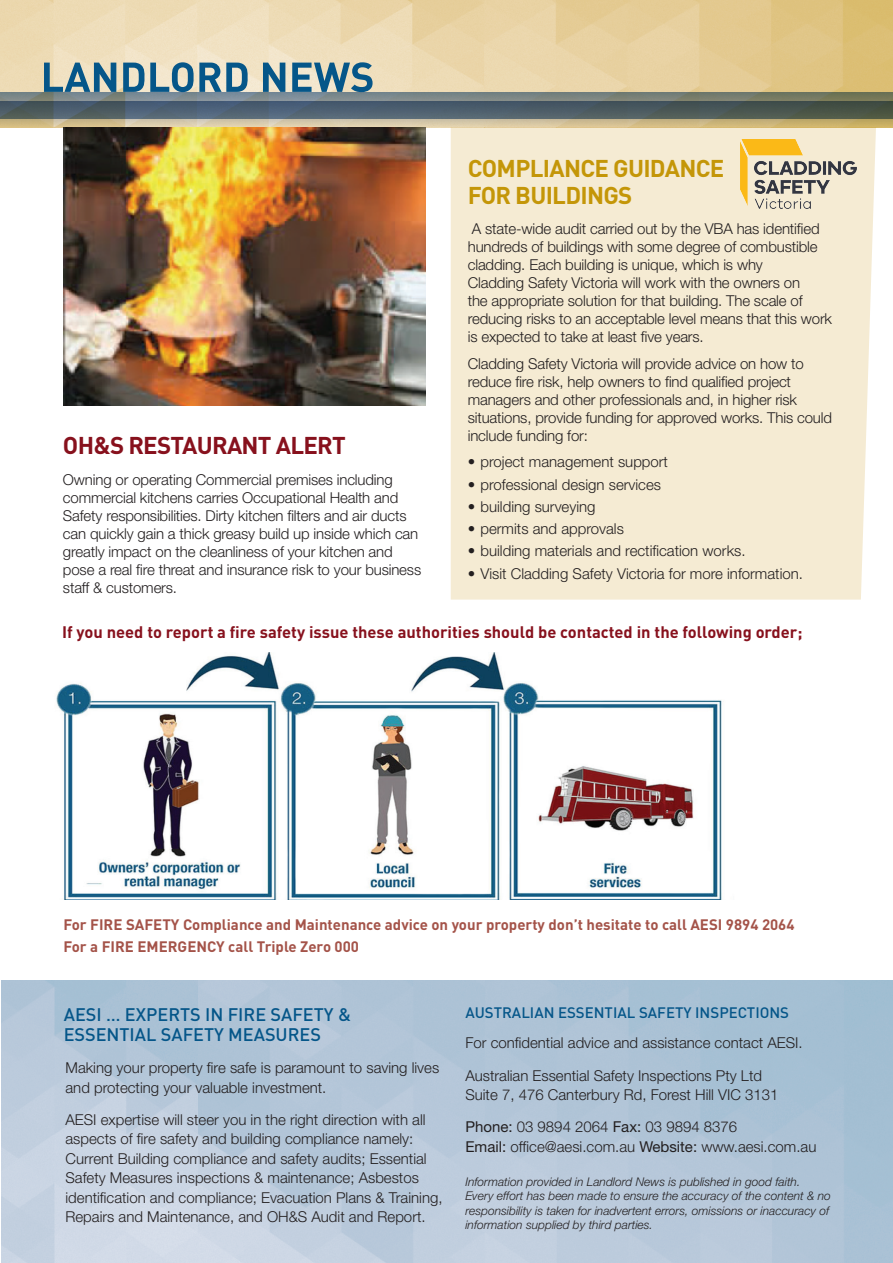
<style>
.page{position:relative;width:893px;height:1263px;background:#fff}
.page>*{position:absolute;margin:0;border:0;box-sizing:border-box;transform-origin:0 0}
.t1{font:700 24px/27px "DIN";letter-spacing:-.03em;color:#c49608}
.t2{font:700 24px "DIN";letter-spacing:-.03em;color:#87111d}
.t3{font:500 18px/20.2px "DIN";color:#055689}
.t4{font:700 16.5px "DIN";color:#87111d}
.t5{font:300 15px/18px "Helvetica Neue";letter-spacing:-.01em;color:#231f20}
.t6{font:700 15px/22.5px "DIN";color:#a45349}
.t7{font:500 15px "DIN";color:#055689}
.t8{font:italic 300 12px/14.4px "Helvetica Neue";color:#231f20}
.s1{font-weight:400}
</style>
<div class="page">
<div style="left:451px;top:128px;width:425px;height:472px;background:#f5ebd3"></div>
<img style="left:0;top:0;width:893px;height:92px">
<svg style="left:0;top:92px;width:893px;height:36px;background:#787e76"></svg>
<svg style="left:44px;top:62px;width:329px;height:30px;background:#84a2aa"></svg>
<img style="left:740px;top:139px;width:117px;height:70px">
<img style="left:64px;top:127px;width:361px;height:279px">
<img style="left:56px;top:653px;width:666px;height:246px">
<h1 class="t2" style="left:63px;top:429px;width:284px">OH&amp;S RESTAURANT ALERT</h1>
<p class="t5" style="left:63px;top:470px;width:360px">Owning or operating Commercial premises including commercial kitchens carries Occupational Health and Safety responsibilities. Dirty kitchen filters and air ducts can quickly gain a thick greasy build up inside which can greatly impact on the cleanliness of your kitchen and pose a real fire threat and insurance risk to your business staff &amp; customers.</p>
<h1 class="t1" style="left:468px;top:153px;width:258px">COMPLIANCE GUIDANCE<br>FOR BUILDINGS</h1>
<p class="t5" style="left:468px;top:220px;width:366px">A state-wide audit carried out by the VBA has identified hundreds of buildings with some degree of combustible cladding. Each building is unique, which is why<br>Cladding Safety Victoria will work with the owners on<br>the appropriate solution for that building. The scale of reducing risks to an acceptable level means that this work is expected to take at least five years.</p>
<p class="t5" style="left:468px;top:354px;width:366px">Cladding Safety Victoria will provide advice on how to reduce fire risk, help owners to find qualified project managers and other professionals and, in higher risk situations, provide funding for approved works. This could include funding for:</p>
<p class="t5" style="left:468px;top:453px;width:202px">• project management support</p>
<p class="t5" style="left:468px;top:475px;width:195px">• professional design services</p>
<p class="t5" style="left:468px;top:497px;width:129px">• building surveying</p>
<p class="t5" style="left:468px;top:519px;width:158px">• permits and approvals</p>
<p class="t5" style="left:468px;top:542px;width:279px">• building materials and rectification works.</p>
<p class="t5" style="left:468px;top:564px;width:337px">• Visit Cladding Safety Victoria for more information.</p>
<p class="t4" style="left:62px;top:621px;width:742px">If you need to report a fire safety issue these authorities should be contacted in the following order;</p>
<p class="t6" style="left:63px;top:912px;width:733px">For FIRE SAFETY Compliance and Maintenance advice on your property don’t hesitate to call AESI 9894 2064<br>For a FIRE EMERGENCY call Triple Zero 000</p>
<p class="t3" style="left:64px;top:1003px;width:289px">AESI … EXPERTS IN FIRE SAFETY &amp;<br>ESSENTIAL SAFETY MEASURES</p>
<p class="t7" style="left:465px;top:1003px;width:325px">AUSTRALIAN ESSENTIAL SAFETY INSPECTIONS</p>
<p class="t5" style="left:66px;top:1058px;width:375px;line-height:19.5px">Making your property fire safe is paramount to saving lives and protecting your valuable investment.</p>
<p class="t5" style="left:66px;top:1109px;width:379px;line-height:19.5px">AESI expertise will steer you in the right direction with all aspects of fire safety and building compliance namely:<br>Current Building compliance and safety audits; Essential Safety Measures inspections &amp; maintenance; Asbestos identification and compliance; Evacuation Plans &amp; Training, Repairs and Maintenance, and OH&amp;S Audit and Report.</p>
<p class="t5" style="left:465px;top:1026px;width:339px;line-height:32.2px">For confidential advice and assistance contact AESI.<br>Australian Essential Safety Inspections Pty Ltd</p>
<p class="t5" style="left:465px;top:1078px;width:315px;line-height:32.2px">Suite 7, 476 Canterbury Rd, Forest Hill VIC 3131<br><span class="s1">Phone:</span> 03 9894 2064 <span class="s1">Fax:</span> 03 9894 8376</p>
<p class="t5" style="left:465px;top:1137px;width:352px"><span class="s1">Email:</span> office@aesi.com.au <span class="s1">Website:</span> www.aesi.com.au</p>
<p class="t8" style="left:465px;top:1174px;width:367px">Information provided in Landlord News is published in good faith.<br>Every effort has been made to ensure the accuracy of the content &amp; no responsibility is taken for inadvertent errors, omissions or inaccuracy of information supplied by third parties.</p>
</div>
